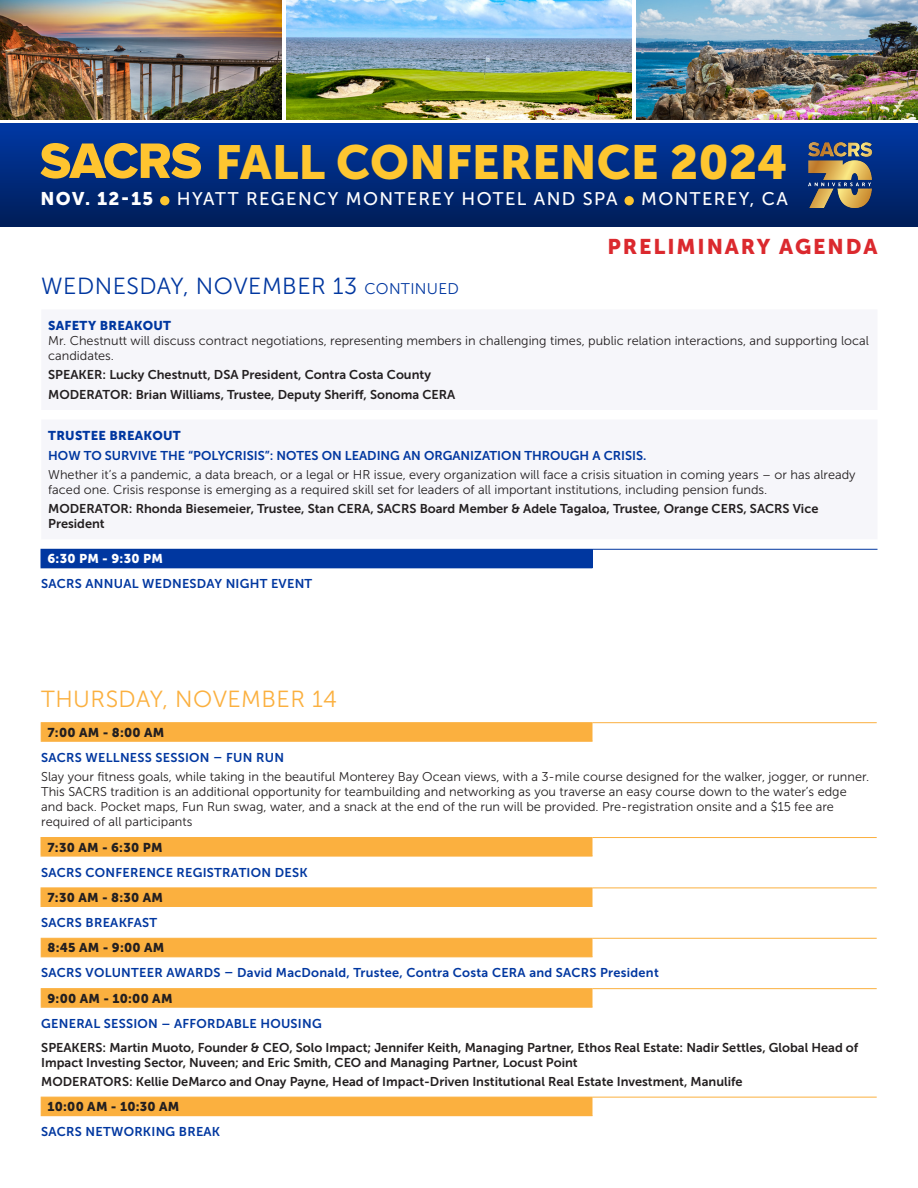
<style>
.page{position:relative;width:918px;height:1188px;background:#fff}
.page>*{position:absolute;margin:0;border:0;box-sizing:border-box;transform-origin:0 0}
.t1{font:47.55px "Museo Sans 900";color:#fec630}
.Page_Header{font:23.25px "Museo Sans 300";letter-spacing:.02em;color:#0037a0}
.Page_Header-2{font:23.25px "Museo Sans 300";letter-spacing:.02em;color:#fbb03f}
.t2{font:21.15px "Museo Sans 900";letter-spacing:.09em;color:#db292e}
.t3{font:18.3px "Museo Sans 500";letter-spacing:.075em;color:#fff}
.t4{font:18.3px "Museo Sans 900";letter-spacing:.075em;color:#fff}
.Body_Copy{font:12.75px/15px "Museo Sans 300";color:#231f20}
.Body_Copy-2{font:12.75px/15px "Museo Sans 700";color:#231f20}
.Body_Copy-3{font:12.75px "Museo Sans 700";letter-spacing:.02em;color:#0037a0}
.Body_Copy-4{font:12.75px "Museo Sans 900";letter-spacing:.02em;color:#231f20}
.Body_Copy-5{font:12.75px "Museo Sans 700";color:#0037a0}
.Body_Copy-6{font:12.75px "Museo Sans 900";letter-spacing:.02em;color:#0037a0}
.Body_Copy-7{font:12.75px "Museo Sans 900";letter-spacing:.02em;color:#fff}
.s1{font-size:15.45px}
</style>
<div class="page">
<img style="left:287px;top:0;width:344px;height:119px">
<img style="left:0;top:0;width:281px;height:119px">
<img style="left:637px;top:0;width:281px;height:119px">
<div style="left:0;top:124px;width:918px;height:103px;background:linear-gradient(to bottom,#0038a4,#001d57)"></div>
<div style="left:160px;top:196px;width:9px;height:9px;background:#fec630;border-radius:50%"></div>
<div style="left:624px;top:196px;width:10px;height:9px;background:#fec630;border-radius:50%"></div>
<svg style="left:41px;top:143px;width:160px;height:36px;background:#968653"></svg>
<img style="left:808px;top:143px;width:70px;height:64px">
<div style="left:41px;top:549px;width:551px;height:19px;background:#0037a0"></div>
<hr style="left:40px;top:549px;width:552px;height:1px;background:#0037a0">
<hr style="left:592px;top:549px;width:286px;height:1px;background:#0037a0">
<hr style="left:40px;top:567px;width:552px;height:1px;background:#0037a0">
<div style="left:42px;top:723px;width:550px;height:18px;background:#fbb03f"></div>
<svg style="left:41px;top:838px;width:551px;height:277px"></svg>
<svg style="left:41px;top:838px;width:1px;height:17px"></svg>
<svg style="left:41px;top:889px;width:1px;height:17px"></svg>
<hr style="left:40px;top:855px;width:552px;height:2px;background:#fbb03f">
<hr style="left:40px;top:906px;width:552px;height:1px;background:#fbb03f">
<hr style="left:41px;top:722px;width:552px;height:1px;background:#fbb03f">
<hr style="left:592px;top:722px;width:285px;height:1px;background:#fbb03f">
<hr style="left:40px;top:888px;width:552px;height:1px;background:#fbb03f">
<hr style="left:592px;top:888px;width:285px;height:1px;background:#fbb03f">
<hr style="left:40px;top:837px;width:552px;height:1px;background:#fbb03f">
<hr style="left:592px;top:837px;width:285px;height:1px;background:#fbb03f">
<hr style="left:41px;top:938px;width:552px;height:1px;background:#fbb03f">
<hr style="left:592px;top:938px;width:285px;height:1px;background:#fbb03f">
<hr style="left:41px;top:988px;width:552px;height:1px;background:#fbb03f">
<hr style="left:592px;top:988px;width:285px;height:1px;background:#fbb03f">
<hr style="left:41px;top:1097px;width:552px;height:1px;background:#fbb03f">
<hr style="left:592px;top:1097px;width:285px;height:1px;background:#fbb03f">
<hr style="left:41px;top:1115px;width:552px;height:1px;background:#fbb03f">
<svg style="left:41px;top:723px;width:1px;height:18px"></svg>
<svg style="left:41px;top:939px;width:1px;height:17px"></svg>
<hr style="left:41px;top:956px;width:552px;height:1px;background:#fbb03f">
<svg style="left:41px;top:1098px;width:1px;height:17px"></svg>
<svg style="left:41px;top:989px;width:1px;height:18px"></svg>
<hr style="left:41px;top:1007px;width:552px;height:1px;background:#fbb03f">
<hr style="left:41px;top:741px;width:552px;height:1px;background:#fbb03f">
<h1 class="t1" style="left:215px;top:135px;width:574px">FALL CONFERENCE 2024</h1>
<h3 class="t4" style="left:41px;top:189px;width:114px">NOV. 12-15</h3>
<h3 class="t3" style="left:177px;top:189px;width:442px">HYATT REGENCY MONTEREY HOTEL AND SPA</h3>
<h3 class="t3" style="left:641px;top:189px;width:148px">MONTEREY, CA</h3>
<h3 class="t2" style="left:608px;top:234px;width:272px">PRELIMINARY AGENDA</h3>
<p class="Page_Header" style="left:41px;top:273px;width:419px">WEDNESDAY, NOVEMBER 13 <span class="s1">CONTINUED</span></p>
<p class="Body_Copy-6" style="left:48px;top:318px;width:124px">SAFETY BREAKOUT</p>
<p class="Body_Copy" style="left:48px;top:333px;width:822px">Mr. Chestnutt will discuss contract negotiations, representing members in challenging times, public relation interactions, and supporting local candidates.</p>
<p class="Body_Copy-2" style="left:48px;top:368px;width:384px">SPEAKER: Lucky Chestnutt, DSA President, Contra Costa County</p>
<p class="Body_Copy-2" style="left:48px;top:387px;width:409px">MODERATOR: Brian Williams, Trustee, Deputy Sheriff, Sonoma CERA</p>
<p class="Body_Copy-6" style="left:48px;top:429px;width:134px">TRUSTEE BREAKOUT</p>
<p class="Body_Copy-5" style="left:48px;top:448px;width:600px">HOW TO SURVIVE THE “POLYCRISIS”: NOTES ON LEADING AN ORGANIZATION THROUGH A CRISIS.</p>
<p class="Body_Copy" style="left:48px;top:467px;width:809px">Whether it’s a pandemic, a data breach, or a legal or HR issue, every organization will face a crisis situation in coming years – or has already faced one. Crisis response is emerging as a required skill set for leaders of all important institutions, including pension funds.</p>
<p class="Body_Copy-2" style="left:48px;top:501px;width:772px">MODERATOR: Rhonda Biesemeier, Trustee, Stan CERA, SACRS Board Member &amp; Adele Tagaloa, Trustee, Orange CERS, SACRS Vice<br>President</p>
<p class="Body_Copy-7" style="left:47px;top:552px;width:117px">6:30 PM - 9:30 PM</p>
<p class="Body_Copy-3" style="left:41px;top:577px;width:273px">SACRS ANNUAL WEDNESDAY NIGHT EVENT</p>
<p class="Page_Header-2" style="left:41px;top:686px;width:297px">THURSDAY, NOVEMBER 14</p>
<p class="Body_Copy-4" style="left:47px;top:725px;width:118px">7:00 AM - 8:00 AM</p>
<p class="Body_Copy-3" style="left:41px;top:750px;width:244px">SACRS WELLNESS SESSION – FUN RUN</p>
<p class="Body_Copy" style="left:41px;top:770px;width:830px">Slay your fitness goals, while taking in the beautiful Monterey Bay Ocean views, with a 3-mile course designed for the walker, jogger, or runner.<br>This SACRS tradition is an additional opportunity for teambuilding and networking as you traverse an easy course down to the water’s edge and back. Pocket maps, Fun Run swag, water, and a snack at the end of the run will be provided. Pre-registration onsite and a $15 fee are required of all participants</p>
<p class="Body_Copy-4" style="left:47px;top:840px;width:117px">7:30 AM - 6:30 PM</p>
<p class="Body_Copy-3" style="left:41px;top:865px;width:268px">SACRS CONFERENCE REGISTRATION DESK</p>
<p class="Body_Copy-4" style="left:47px;top:890px;width:117px">7:30 AM - 8:30 AM</p>
<p class="Body_Copy-3" style="left:41px;top:916px;width:117px">SACRS BREAKFAST</p>
<p class="Body_Copy-4" style="left:47px;top:941px;width:118px">8:45 AM - 9:00 AM</p>
<p class="Body_Copy-3" style="left:41px;top:966px;width:619px">SACRS VOLUNTEER AWARDS – David MacDonald, Trustee, Contra Costa CERA and SACRS President</p>
<p class="Body_Copy-4" style="left:47px;top:991px;width:127px">9:00 AM - 10:00 AM</p>
<p class="Body_Copy-3" style="left:41px;top:1016px;width:282px">GENERAL SESSION – AFFORDABLE HOUSING</p>
<p class="Body_Copy-2" style="left:41px;top:1040px;width:819px">SPEAKERS: Martin Muoto, Founder &amp; CEO, Solo Impact; Jennifer Keith, Managing Partner, Ethos Real Estate: Nadir Settles, Global Head of<br>Impact Investing Sector, Nuveen; and Eric Smith, CEO and Managing Partner, Locust Point</p>
<p class="Body_Copy-2" style="left:41px;top:1074px;width:703px">MODERATORS: Kellie DeMarco and Onay Payne, Head of Impact-Driven Institutional Real Estate Investment, Manulife</p>
<p class="Body_Copy-4" style="left:47px;top:1099px;width:133px">10:00 AM - 10:30 AM</p>
<p class="Body_Copy-3" style="left:41px;top:1125px;width:180px">SACRS NETWORKING BREAK</p>
</div>
